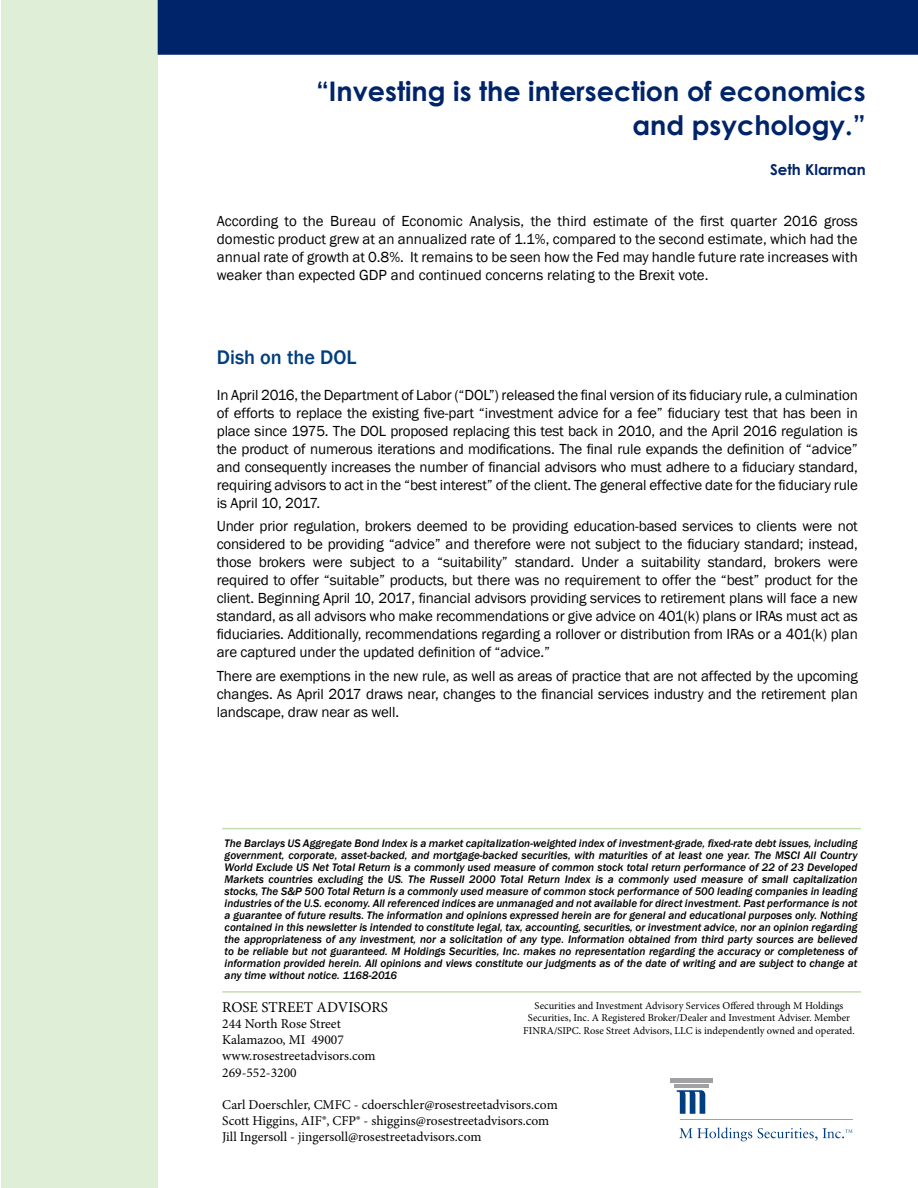
<style>
.page{position:relative;width:918px;height:1188px;background:#fff}
.page>*{position:absolute;margin:0;border:0;box-sizing:border-box;transform-origin:0 0}
.t1{font:700 27px/34.2px "Century Gothic";color:#002469;text-align:right}
.t2{font:500 20.25px "Franklin Gothic";color:#003e7e}
.t3{font:15px/18px "Franklin Gothic";letter-spacing:-.01em;color:#000;text-align:justify}
.t4{font:15px "Minion Pro";color:#000}
.t5{font:700 15px "Century Gothic";color:#002469}
.t6{font:13.5px/16.2px "Minion Pro";color:#000}
.t7{font:italic 500 11.25px/12px "Franklin Gothic";color:#000;text-align:justify}
.t8{font:10.5px/12.6px "Minion Pro";color:#000;text-align:center}
</style>
<div class="page">
<div style="left:1px;top:0;width:157px;height:1188px;background:#dfefd7"></div>
<div style="left:158px;top:0;width:760px;height:55px;background:#002469"></div>
<hr style="left:222px;top:991px;width:639px;height:2px;background:#c0dfb0">
<hr style="left:222px;top:828px;width:639px;height:1px;background:#c0dfb0">
<div style="left:670px;top:1078px;width:42px;height:5px;background:#a1a1a4"></div>
<hr style="left:674px;top:1084px;width:35px;height:4px;background:#a1a1a4">
<hr style="left:680px;top:1119px;width:173px;height:1px;background:#a1a1a4">
<svg style="left:677px;top:1090px;width:28px;height:24px"></svg>
<svg style="left:679px;top:1127px;width:73px;height:14px"></svg>
<svg style="left:758px;top:1128px;width:95px;height:13px"></svg>
<h1 class="t1" style="left:316px;top:73px;width:551px">“Investing is the intersection of economics and psychology.”</h1>
<p class="t5" style="left:770px;top:158px;width:97px">Seth Klarman</p>
<p class="t3" style="left:217px;top:213px;width:643px">According to the Bureau of Economic Analysis, the third estimate of the first quarter 2016 gross domestic product grew at an annualized rate of 1.1%, compared to the second estimate, which had the annual rate of growth at 0.8%. It remains to be seen how the Fed may handle future rate increases with weaker than expected GDP and continued concerns relating to the Brexit vote.</p>
<h2 class="t2" style="left:217px;top:345px;width:141px">Dish on the DOL</h2>
<p class="t3" style="left:217px;top:386px;width:643px">In April 2016, the Department of Labor (“DOL”) released the final version of its fiduciary rule, a culmination of efforts to replace the existing five-part “investment advice for a fee” fiduciary test that has been in place since 1975. The DOL proposed replacing this test back in 2010, and the April 2016 regulation is the product of numerous iterations and modifications. The final rule expands the definition of “advice” and consequently increases the number of financial advisors who must adhere to a fiduciary standard, requiring advisors to act in the “best interest” of the client. The general effective date for the fiduciary rule is April 10, 2017.</p>
<p class="t3" style="left:217px;top:518px;width:643px">Under prior regulation, brokers deemed to be providing education-based services to clients were not considered to be providing “advice” and therefore were not subject to the fiduciary standard; instead, those brokers were subject to a “suitability” standard. Under a suitability standard, brokers were required to offer “suitable” products, but there was no requirement to offer the “best” product for the client. Beginning April 10, 2017, financial advisors providing services to retirement plans will face a new standard, as all advisors who make recommendations or give advice on 401(k) plans or IRAs must act as fiduciaries. Additionally, recommendations regarding a rollover or distribution from IRAs or a 401(k) plan are captured under the updated definition of “advice.”</p>
<p class="t3" style="left:217px;top:667px;width:643px">There are exemptions in the new rule, as well as areas of practice that are not affected by the upcoming changes. As April 2017 draws near, changes to the financial services industry and the retirement plan landscape, draw near as well.</p>
<p class="t7" style="left:225px;top:838px;width:634px">The Barclays US Aggregate Bond Index is a market capitalization-weighted index of investment-grade, fixed-rate debt issues, including government, corporate, asset-backed, and mortgage-backed securities, with maturities of at least one year. The MSCI All Country World Exclude US Net Total Return is a commonly used measure of common stock total return performance of 22 of 23 Developed Markets countries excluding the US. The Russell 2000 Total Return Index is a commonly used measure of small capitalization stocks, The S&amp;P 500 Total Return is a commonly used measure of common stock performance of 500 leading companies in leading industries of the U.S. economy. All referenced indices are unmanaged and not available for direct investment. Past performance is not a guarantee of future results. The information and opinions expressed herein are for general and educational purposes only. Nothing contained in this newsletter is intended to constitute legal, tax, accounting, securities, or investment advice, nor an opinion regarding the appropriateness of any investment, nor a solicitation of any type. Information obtained from third party sources are believed to be reliable but not guaranteed. M Holdings Securities, Inc. makes no representation regarding the accuracy or completeness of information provided herein. All opinions and views constitute our judgments as of the date of writing and are subject to change at any time without notice. 1168-2016</p>
<p class="t8" style="left:523px;top:999px;width:333px">Securities and Investment Advisory Services Offered through M Holdings<br>Securities, Inc. A Registered Broker/Dealer and Investment Adviser. Member<br>FINRA/SIPC. Rose Street Advisors, LLC is independently owned and operated.</p>
<p class="t4" style="left:222px;top:997px;width:167px">ROSE STREET ADVISORS</p>
<p class="t6" style="left:222px;top:1016px;width:155px">244 North Rose Street<br>Kalamazoo, MI 49007 www.rosestreetadvisors.com<br>269-552-3200</p>
<p class="t6" style="left:222px;top:1097px;width:337px">Carl Doerschler, CMFC - cdoerschler@rosestreetadvisors.com<br>Scott Higgins, AIF®, CFP® - shiggins@rosestreetadvisors.com<br>Jill Ingersoll - jingersoll@rosestreetadvisors.com</p>
</div>
